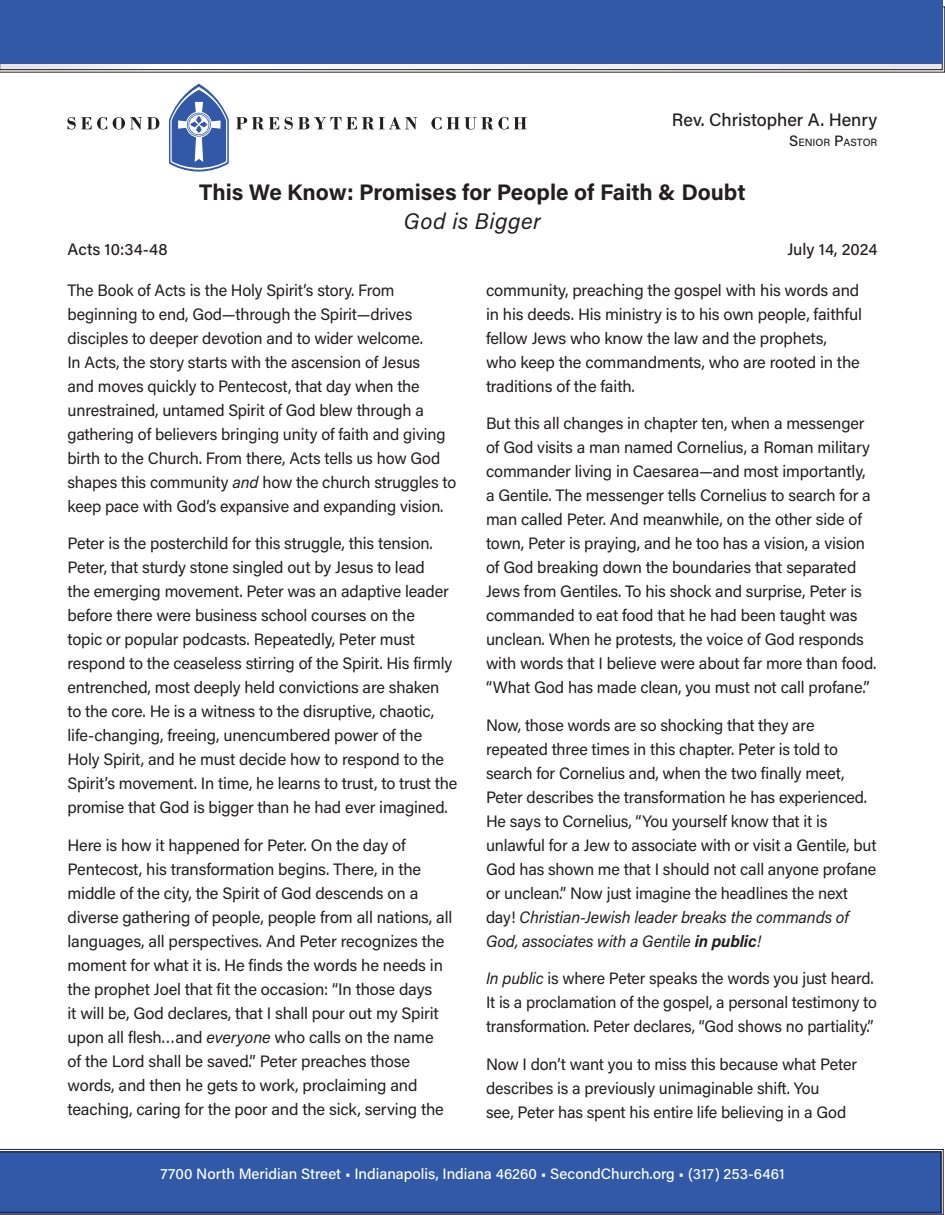
<style>
.page{position:relative;width:945px;height:1215px;background:#fff}
.page>*{position:absolute;margin:0;border:0;box-sizing:border-box;transform-origin:0 0}
.t1{font:700 22.5px "Acumin Pro";color:#231f20}
.t2{font:italic 22.5px "Acumin Pro";letter-spacing:.025em;color:#231f20}
.t3{font:500 18px "Acumin Pro";color:#231f20}
.LIT_rack_body{font:16.5px/24px "Acumin Pro";letter-spacing:-.01em;color:#231f20}
.t4{font:500 16.5px "Acumin Pro";letter-spacing:.005em;color:#231f20}
.t5{font:500 15px "Acumin Pro";color:#fff}
.t6{font:500 10.5px "Acumin Pro";color:#231f20}
.s1{font-size:15px}
.s2{font-style:italic}
.s3{font-weight:700;font-style:italic}
</style>
<div class="page">
<svg style="left:0;top:1149px;width:944px;height:66px"></svg>
<div style="left:0;top:1152px;width:941px;height:61px;background:#3159a7"></div>
<svg style="left:0;top:6px;width:945px;height:67px"></svg>
<div style="left:0;top:9px;width:943px;height:61px;border:1px solid #231f20"></div>
<div style="left:0;top:0;width:944px;height:63px;background:#3159a7"></div>
<svg style="left:68px;top:117px;width:39px;height:13px"></svg>
<svg style="left:113px;top:117px;width:46px;height:13px"></svg>
<svg style="left:236px;top:117px;width:43px;height:13px"></svg>
<svg style="left:285px;top:117px;width:132px;height:13px"></svg>
<svg style="left:431px;top:117px;width:96px;height:13px"></svg>
<svg style="left:169px;top:84px;width:60px;height:88px"></svg>
<p class="t3" style="left:672px;top:107px;width:207px">Rev. Christopher A. Henry</p>
<p class="t6" style="left:789px;top:135px;width:90px"><span class="s1">S</span>ENIOR <span class="s1">P</span>ASTOR</p>
<p class="t1" style="left:199px;top:176px;width:548px">This We Know: Promises for People of Faith &amp; Doubt</p>
<p class="t2" style="left:404px;top:206px;width:139px">God is Bigger</p>
<p class="t4" style="left:68px;top:238px;width:102px">Acts 10:34-48</p>
<p class="t4" style="left:787px;top:238px;width:92px">July 14, 2024</p>
<p class="LIT_rack_body" style="left:68px;top:277px;width:390px">The Book of Acts is the Holy Spirit’s story. From beginning to end, God—through the Spirit—drives disciples to deeper devotion and to wider welcome.<br>In Acts, the story starts with the ascension of Jesus<br>and moves quickly to Pentecost, that day when the unrestrained, untamed Spirit of God blew through a gathering of believers bringing unity of faith and giving birth to the Church. From there, Acts tells us how God shapes this community <span class="s2">and</span> how the church struggles to keep pace with God’s expansive and expanding vision.</p>
<p class="LIT_rack_body" style="left:68px;top:531px;width:392px">Peter is the posterchild for this struggle, this tension.<br>Peter, that sturdy stone singled out by Jesus to lead<br>the emerging movement. Peter was an adaptive leader before there were business school courses on the<br>topic or popular podcasts. Repeatedly, Peter must respond to the ceaseless stirring of the Spirit. His firmly entrenched, most deeply held convictions are shaken<br>to the core. He is a witness to the disruptive, chaotic, life-changing, freeing, unencumbered power of the Holy Spirit, and he must decide how to respond to the Spirit’s movement. In time, he learns to trust, to trust the promise that God is bigger than he had ever imagined.</p>
<p class="LIT_rack_body" style="left:68px;top:832px;width:386px">Here is how it happened for Peter. On the day of Pentecost, his transformation begins. There, in the middle of the city, the Spirit of God descends on a diverse gathering of people, people from all nations, all languages, all perspectives. And Peter recognizes the moment for what it is. He finds the words he needs in the prophet Joel that fit the occasion: “In those days<br>it will be, God declares, that I shall pour out my Spirit upon all flesh…and <span class="s2">everyone</span> who calls on the name<br>of the Lord shall be saved.” Peter preaches those words, and then he gets to work, proclaiming and teaching, caring for the poor and the sick, serving the</p>
<p class="LIT_rack_body" style="left:486px;top:277px;width:378px">community, preaching the gospel with his words and in his deeds. His ministry is to his own people, faithful fellow Jews who know the law and the prophets,<br>who keep the commandments, who are rooted in the traditions of the faith.</p>
<p class="LIT_rack_body" style="left:486px;top:411px;width:392px">But this all changes in chapter ten, when a messenger of God visits a man named Cornelius, a Roman military commander living in Caesarea—and most importantly, a Gentile. The messenger tells Cornelius to search for a man called Peter. And meanwhile, on the other side of town, Peter is praying, and he too has a vision, a vision of God breaking down the boundaries that separated Jews from Gentiles. To his shock and surprise, Peter is commanded to eat food that he had been taught was unclean. When he protests, the voice of God responds with words that I believe were about far more than food. “What God has made clean, you must not call profane.”</p>
<p class="LIT_rack_body" style="left:486px;top:712px;width:392px">Now, those words are so shocking that they are repeated three times in this chapter. Peter is told to search for Cornelius and, when the two finally meet, Peter describes the transformation he has experienced.<br>He says to Cornelius, “You yourself know that it is unlawful for a Jew to associate with or visit a Gentile, but God has shown me that I should not call anyone profane or unclean.” Now just imagine the headlines the next day! <span class="s2">Christian-Jewish leader breaks the commands of God, associates with a Gentile</span> <span class="s3">in public</span><span class="s2">!</span></p>
<p class="LIT_rack_body" style="left:486px;top:966px;width:392px"><span class="s2">In public</span> is where Peter speaks the words you just heard.<br>It is a proclamation of the gospel, a personal testimony to transformation. Peter declares, “God shows no partiality.”</p>
<p class="LIT_rack_body" style="left:486px;top:1051px;width:373px">Now I don’t want you to miss this because what Peter describes is a previously unimaginable shift. You<br>see, Peter has spent his entire life believing in a God</p>
<p class="t5" style="left:160px;top:1163px;width:626px">7700 North Meridian Street • Indianapolis, Indiana 46260 • SecondChurch.org • (317) 253-6461</p>
</div>
